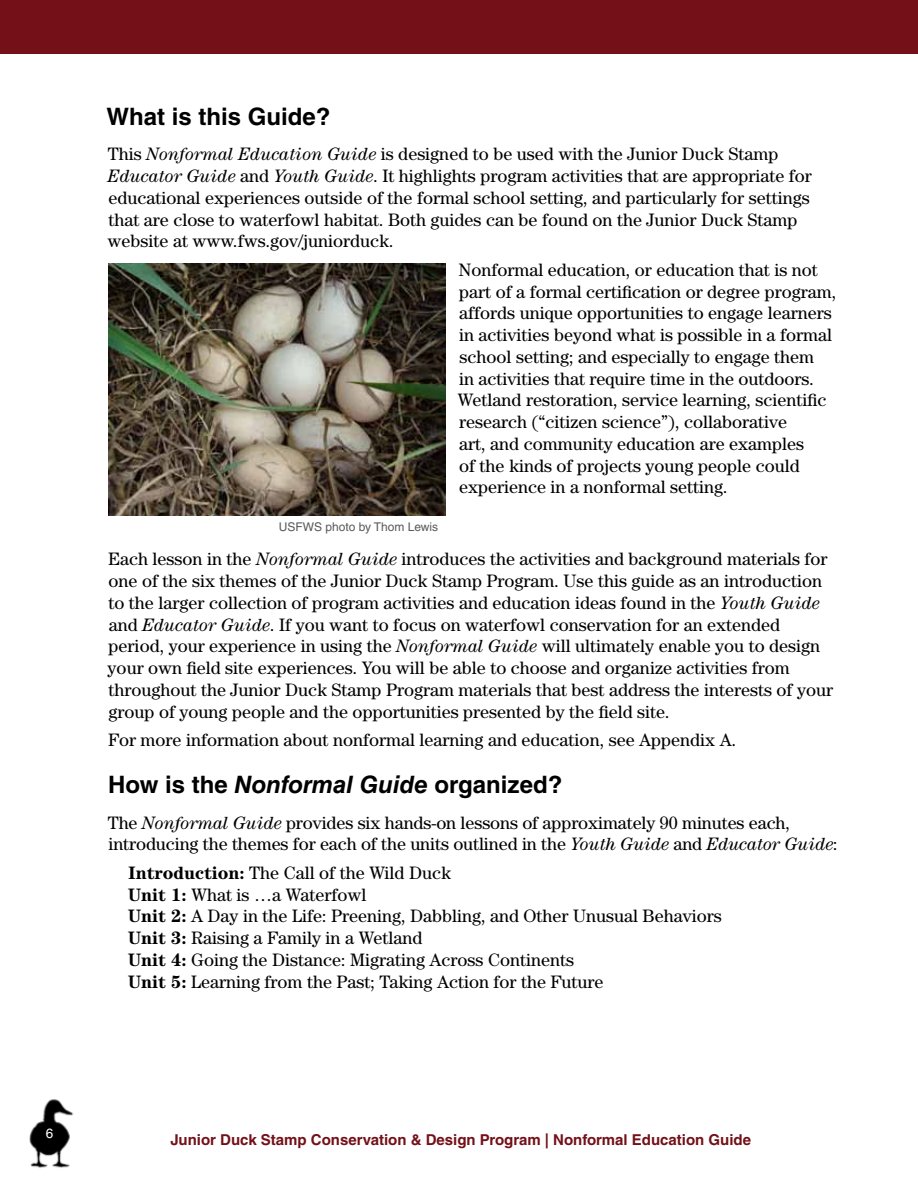
<style>
.page{position:relative;width:918px;height:1188px;background:#fff}
.page>*{position:absolute;margin:0;border:0;box-sizing:border-box;transform-origin:0 0}
.t1{font:700 24px "Helvetica LT Std";color:#000}
.t2{font:18px/21.8px "Century Std";color:#000}
.t3{font:700 15px "Helvetica LT Std";color:#731018}
.t4{font:13.5px "Helvetica LT Std";color:#fff}
.t5{font:12px "Helvetica LT Std";color:#58595b}
.s1{font-style:italic}
.s2{font-weight:700}
</style>
<div class="page">
<div style="left:0;top:0;width:918px;height:54px;background:#731018"></div>
<img style="left:29px;top:1099px;width:45px;height:69px">
<img style="left:108px;top:264px;width:337px;height:252px">
<h1 class="t1" style="left:107px;top:102px;width:226px">What is this Guide?</h1>
<p class="t2" style="left:108px;top:143px;width:706px">This <span class="s1">Nonformal Education Guide</span> is designed to be used with the Junior Duck Stamp <span class="s1">Educator Guide</span> and <span class="s1">Youth Guide</span>. It highlights program activities that are appropriate for educational experiences outside of the formal school setting, and particularly for settings that are close to waterfowl habitat. Both guides can be found on the Junior Duck Stamp website at www.fws.gov/juniorduck.</p>
<p class="t2" style="left:458px;top:259px;width:380px">Nonformal education, or education that is not part of a formal certification or degree program, affords unique opportunities to engage learners in activities beyond what is possible in a formal school setting; and especially to engage them<br>in activities that require time in the outdoors.<br>Wetland restoration, service learning, scientific research (“citizen science”), collaborative<br>art, and community education are examples<br>of the kinds of projects young people could experience in a nonformal setting.</p>
<p class="t5" style="left:279px;top:520px;width:161px">USFWS photo by Thom Lewis</p>
<p class="t2" style="left:108px;top:548px;width:727px">Each lesson in the <span class="s1">Nonformal Guide</span> introduces the activities and background materials for one of the six themes of the Junior Duck Stamp Program. Use this guide as an introduction to the larger collection of program activities and education ideas found in the <span class="s1">Youth Guide </span>and <span class="s1">Educator Guide</span>. If you want to focus on waterfowl conservation for an extended period, your experience in using the <span class="s1">Nonformal Guide</span> will ultimately enable you to design your own field site experiences. You will be able to choose and organize activities from throughout the Junior Duck Stamp Program materials that best address the interests of your group of young people and the opportunities presented by the field site.</p>
<p class="t2" style="left:108px;top:729px;width:630px">For more information about nonformal learning and education, see Appendix A.</p>
<h1 class="t1" style="left:108px;top:770px;width:456px">How is the <span class="s1">Nonformal Guide</span> organized?</h1>
<p class="t2" style="left:108px;top:811px;width:731px">The <span class="s1">Nonformal Guide</span> provides six hands-on lessons of approximately 90 minutes each, introducing the themes for each of the units outlined in the <span class="s1">Youth Guide</span> and <span class="s1">Educator Guide</span>:</p>
<p class="t2" style="left:128px;top:862px;width:595px"><span class="s2">Introduction:</span> The Call of the Wild Duck<br><span class="s2">Unit 1:</span> What is …a Waterfowl<br><span class="s2">Unit 2:</span> A Day in the Life: Preening, Dabbling, and Other Unusual Behaviors <span class="s2">Unit 3:</span> Raising a Family in a Wetland<br><span class="s2">Unit 4:</span> Going the Distance: Migrating Across Continents<br><span class="s2">Unit 5:</span> Learning from the Past; Taking Action for the Future</p>
<p class="t4" style="left:46px;top:1125px;width:9px">6</p>
<p class="t3" style="left:171px;top:1130px;width:582px">Junior Duck Stamp Conservation &amp; Design Program | Nonformal Education Guide</p>
</div>
